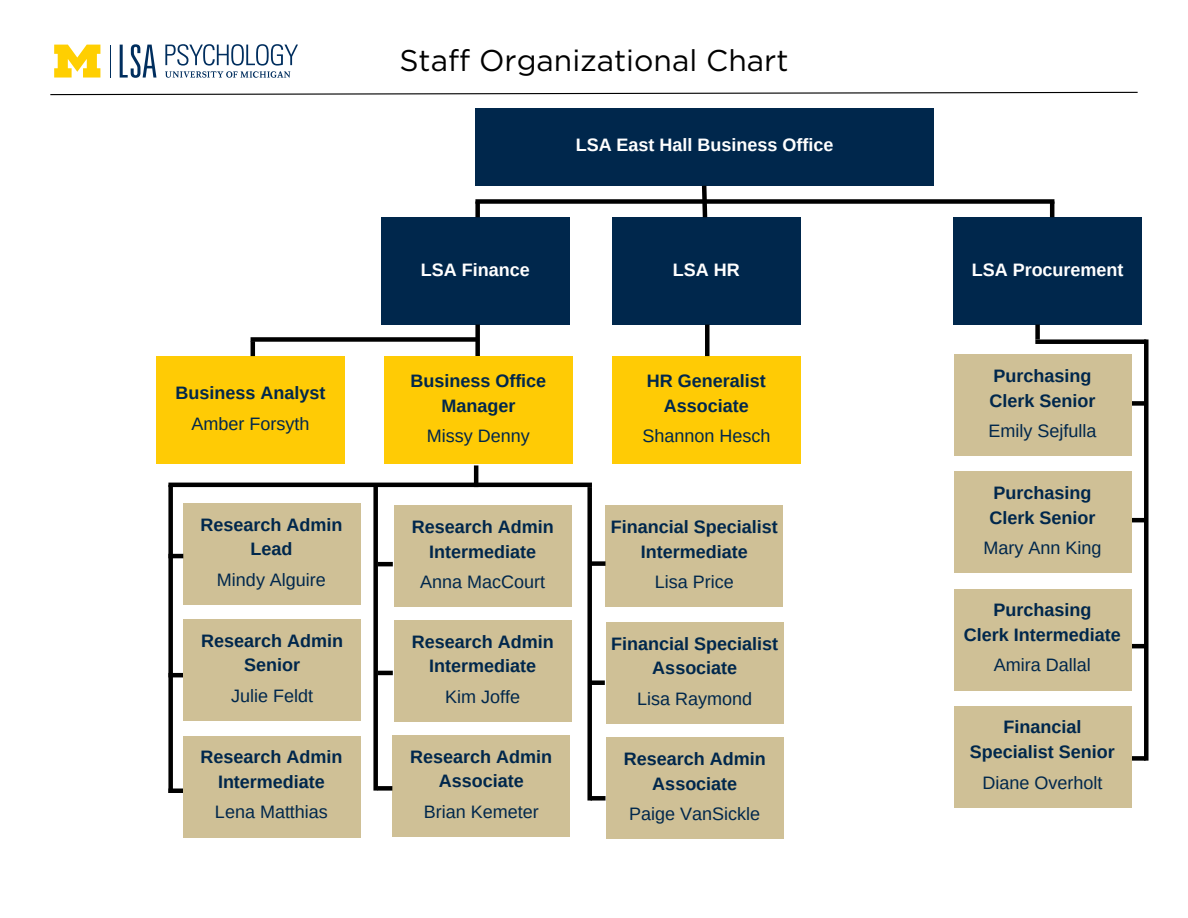
<style>
.page{position:relative;width:1188px;height:918px;background:#fff}
.page>*{position:absolute;margin:0;border:0;box-sizing:border-box;transform-origin:0 0}
.t1{font:30px "Gotham";color:#000}
.t2{font:700 18px/24.8px "Arimo";color:#00274c;text-align:center}
.t3{font:18px "Arimo";color:#00274c}
.t4{font:700 18px "Arimo";color:#fff}
</style>
<div class="page">
<div style="left:475px;top:109px;width:459px;height:77px;background:#00274c"></div>
<div style="left:381px;top:217px;width:189px;height:108px;background:#00274c"></div>
<div style="left:612px;top:217px;width:189px;height:108px;background:#00274c"></div>
<div style="left:954px;top:217px;width:188px;height:108px;background:#00274c"></div>
<svg style="left:701px;top:185px;width:7px;height:33px"></svg>
<div style="left:475px;top:199px;width:579px;height:5px;background:#000"></div>
<div style="left:475px;top:201px;width:5px;height:16px;background:#000"></div>
<hr style="left:1050px;top:201px;width:4px;height:16px;background:#000">
<div style="left:475px;top:325px;width:5px;height:31px;background:#000"></div>
<div style="left:156px;top:356px;width:189px;height:107px;background:#ffcb05"></div>
<div style="left:384px;top:356px;width:189px;height:107px;background:#ffcb05"></div>
<div style="left:612px;top:356px;width:189px;height:107px;background:#ffcb05"></div>
<div style="left:705px;top:325px;width:5px;height:31px;background:#000"></div>
<svg style="left:54px;top:45px;width:46px;height:33px"></svg>
<hr style="left:110px;top:45px;width:1px;height:33px;background:#002e5e">
<svg style="left:120px;top:44px;width:36px;height:34px"></svg>
<svg style="left:165px;top:44px;width:133px;height:34px"></svg>
<svg style="left:50px;top:91px;width:1088px;height:5px"></svg>
<div style="left:1144px;top:339px;width:5px;height:422px;background:#000"></div>
<div style="left:1035px;top:325px;width:5px;height:14px;background:#000"></div>
<div style="left:1035px;top:339px;width:111px;height:5px;background:#000"></div>
<div style="left:1131px;top:401px;width:15px;height:5px;background:#000"></div>
<hr style="left:1131px;top:518px;width:15px;height:4px;background:#000">
<hr style="left:1131px;top:644px;width:15px;height:4px;background:#000">
<div style="left:1131px;top:756px;width:15px;height:5px;background:#000"></div>
<div style="left:954px;top:354px;width:177px;height:102px;background:#cfc096"></div>
<div style="left:954px;top:472px;width:177px;height:101px;background:#cfc096"></div>
<div style="left:954px;top:589px;width:177px;height:101px;background:#cfc096"></div>
<div style="left:954px;top:706px;width:177px;height:101px;background:#cfc096"></div>
<div style="left:168px;top:485px;width:5px;height:308px;background:#000"></div>
<hr style="left:168px;top:673px;width:15px;height:4px;background:#000">
<hr style="left:168px;top:789px;width:15px;height:4px;background:#000">
<div style="left:183px;top:503px;width:177px;height:102px;background:#cfc096"></div>
<div style="left:183px;top:619px;width:178px;height:102px;background:#cfc096"></div>
<div style="left:392px;top:735px;width:178px;height:101px;background:#cfc096"></div>
<div style="left:394px;top:505px;width:178px;height:102px;background:#cfc096"></div>
<div style="left:183px;top:736px;width:177px;height:101px;background:#cfc096"></div>
<hr style="left:168px;top:554px;width:15px;height:4px;background:#000">
<div style="left:373px;top:485px;width:5px;height:306px;background:#000"></div>
<hr style="left:378px;top:671px;width:15px;height:4px;background:#000">
<div style="left:377px;top:786px;width:15px;height:5px;background:#000"></div>
<hr style="left:378px;top:562px;width:15px;height:4px;background:#000">
<div style="left:587px;top:487px;width:5px;height:314px;background:#000"></div>
<div style="left:590px;top:680px;width:15px;height:5px;background:#000"></div>
<div style="left:591px;top:796px;width:15px;height:5px;background:#000"></div>
<div style="left:606px;top:622px;width:178px;height:102px;background:#cfc096"></div>
<div style="left:606px;top:505px;width:177px;height:102px;background:#cfc096"></div>
<div style="left:394px;top:620px;width:178px;height:102px;background:#cfc096"></div>
<div style="left:591px;top:561px;width:15px;height:5px;background:#000"></div>
<hr style="left:474px;top:465px;width:4px;height:22px;background:#000">
<hr style="left:168px;top:483px;width:424px;height:4px;background:#000">
<div style="left:251px;top:337px;width:227px;height:5px;background:#000"></div>
<hr style="left:251px;top:341px;width:4px;height:15px;background:#000">
<div style="left:606px;top:738px;width:178px;height:101px;background:#cfc096"></div>
<h2 class="t2" style="left:176px;top:381px;width:151px">Business Analyst</h2>
<h3 class="t3" style="left:192px;top:413px;width:119px">Amber Forsyth</h3>
<p class="t2" style="left:201px;top:512px;width:143px">Research Admin<br>Lead</p>
<p class="t3" style="left:217px;top:569px;width:110px">Mindy Alguire</p>
<p class="t2" style="left:201px;top:628px;width:143px">Research Admin<br>Senior</p>
<p class="t3" style="left:231px;top:685px;width:83px">Julie Feldt</p>
<p class="t2" style="left:201px;top:745px;width:143px">Research Admin<br>Intermediate</p>
<p class="t3" style="left:215px;top:802px;width:115px">Lena Matthias</p>
<p class="t1" style="left:399px;top:42px;width:390px">Staff Organizational Chart</p>
<p class="t4" style="left:576px;top:135px;width:259px">LSA East Hall Business Office</p>
<h1 class="t4" style="left:421px;top:259px;width:110px">LSA Finance</h1>
<h3 class="t4" style="left:673px;top:259px;width:68px">LSA HR</h3>
<h3 class="t4" style="left:972px;top:259px;width:153px">LSA Procurement</h3>
<p class="t2" style="left:410px;top:368px;width:137px">Business Office<br>Manager</p>
<p class="t3" style="left:427px;top:426px;width:104px">Missy Denny</p>
<p class="t2" style="left:412px;top:514px;width:143px">Research Admin<br>Intermediate</p>
<p class="t3" style="left:420px;top:572px;width:126px">Anna MacCourt</p>
<p class="t2" style="left:412px;top:629px;width:143px">Research Admin<br>Intermediate</p>
<p class="t3" style="left:445px;top:687px;width:76px">Kim Joffe</p>
<p class="t2" style="left:410px;top:744px;width:143px">Research Admin<br>Associate</p>
<p class="t3" style="left:424px;top:801px;width:116px">Brian Kemeter</p>
<p class="t2" style="left:647px;top:368px;width:120px">HR Generalist<br>Associate</p>
<p class="t3" style="left:642px;top:426px;width:130px">Shannon Hesch</p>
<p class="t2" style="left:611px;top:514px;width:168px">Financial Specialist<br>Intermediate</p>
<p class="t3" style="left:655px;top:572px;width:80px">Lisa Price</p>
<p class="t2" style="left:611px;top:631px;width:168px">Financial Specialist<br>Associate</p>
<p class="t3" style="left:637px;top:689px;width:117px">Lisa Raymond</p>
<p class="t2" style="left:624px;top:746px;width:143px">Research Admin<br>Associate</p>
<p class="t3" style="left:629px;top:804px;width:132px">Paige VanSickle</p>
<p class="t2" style="left:993px;top:363px;width:99px">Purchasing</p>
<p class="t2" style="left:989px;top:388px;width:107px">Clerk Senior</p>
<p class="t3" style="left:988px;top:421px;width:109px">Emily Sejfulla</p>
<p class="t2" style="left:993px;top:481px;width:99px">Purchasing</p>
<p class="t2" style="left:989px;top:505px;width:107px">Clerk Senior</p>
<p class="t3" style="left:983px;top:538px;width:119px">Mary Ann King</p>
<p class="t2" style="left:993px;top:598px;width:99px">Purchasing</p>
<p class="t2" style="left:964px;top:622px;width:158px">Clerk Intermediate</p>
<p class="t3" style="left:994px;top:655px;width:98px">Amira Dallal</p>
<p class="t2" style="left:1004px;top:715px;width:79px">Financial</p>
<p class="t2" style="left:970px;top:740px;width:146px">Specialist Senior</p>
<p class="t3" style="left:982px;top:772px;width:121px">Diane Overholt</p>
</div>
